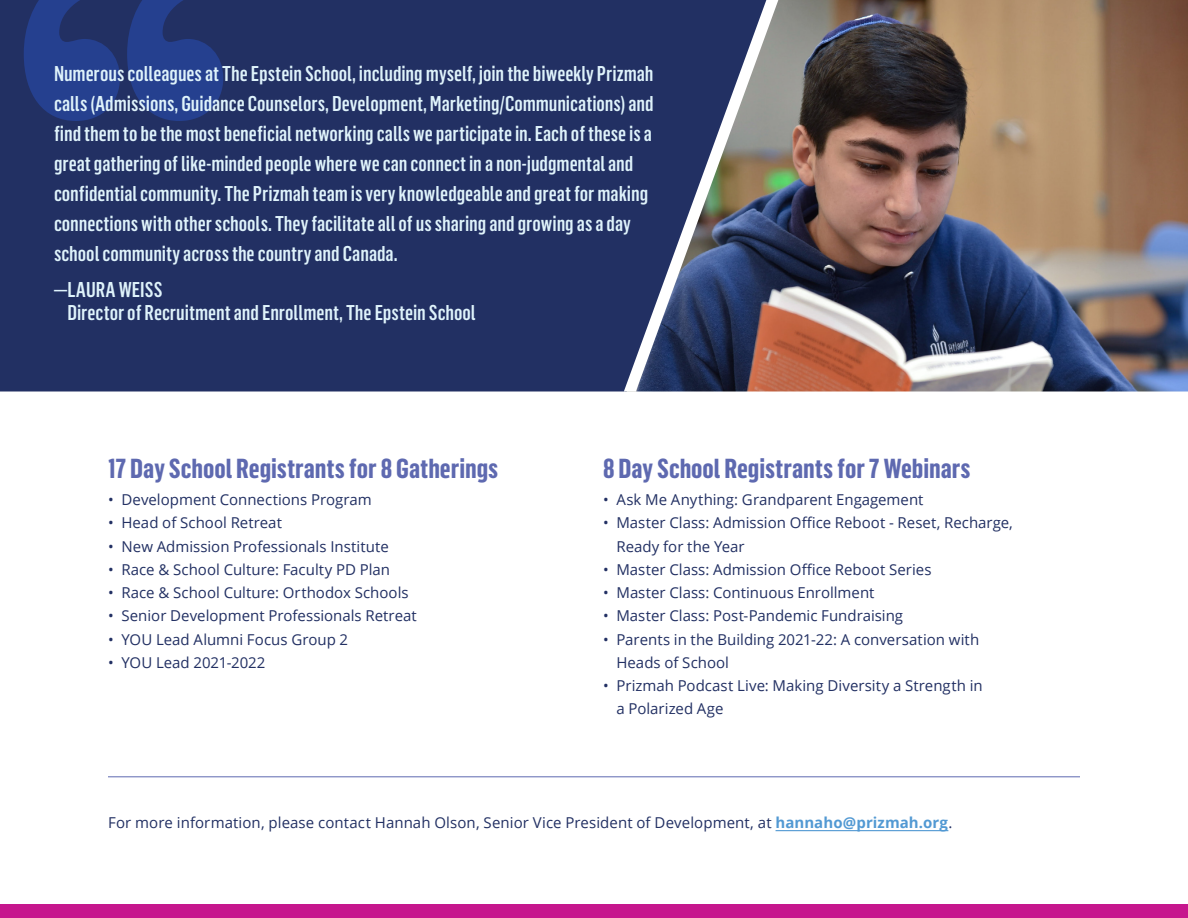
<style>
.page{position:relative;width:1188px;height:918px;background:#fff}
.page>*{position:absolute;margin:0;border:0;box-sizing:border-box;transform-origin:0 0}
.t1{font:700 27px "Flama Condensed";color:#5e69b0}
.t2{font:500 21px/30px "Flama Condensed";color:#dff3fb}
.t3{font:15px/23.2px "Open Sans";color:#223063}
.s1{font-weight:700;color:#5299d3}
</style>
<div class="page">
<hr style="left:776px;top:830px;width:172px;height:1px;background:#5299d3">
<div style="left:0;top:904px;width:1188px;height:14px;background:#c6168d"></div>
<img style="left:789px;top:0;width:399px;height:392px">
<div style="left:0;top:0;width:613px;height:392px;background:#223063"></div>
<svg style="left:24px;top:0;width:96px;height:121px;background:#243a80"></svg>
<svg style="left:127px;top:0;width:96px;height:121px;background:#243a80"></svg>
<hr style="left:108px;top:776px;width:972px;height:1px;background:#5e69b0">
<svg style="left:613px;top:0;width:176px;height:392px;background:#4b5270"></svg>
<p class="t2" style="left:54px;top:58px;width:601px">Numerous colleagues at The Epstein School, including myself, join the biweekly Prizmah calls (Admissions, Guidance Counselors, Development, Marketing/Communications) and find them to be the most beneficial networking calls we participate in. Each of these is a great gathering of like-minded people where we can connect in a non-judgmental and confidential community. The Prizmah team is very knowledgeable and great for making connections with other schools. They facilitate all of us sharing and growing as a day school community across the country and Canada.</p>
<h2 class="t2" style="left:67px;top:278px;width:410px;line-height:22.5px;text-indent:-13px">—LAURA WEISS<br>Director of Recruitment and Enrollment, The Epstein School</h2>
<h1 class="t1" style="left:108px;top:452px;width:392px">17 Day School Registrants for 8 Gatherings</h1>
<p class="t3" style="left:108px;top:488px;width:265px">• Development Connections Program</p>
<p class="t3" style="left:108px;top:511px;width:175px">• Head of School Retreat</p>
<p class="t3" style="left:108px;top:534px;width:282px">• New Admission Professionals Institute</p>
<p class="t3" style="left:108px;top:557px;width:284px">• Race &amp; School Culture: Faculty PD Plan</p>
<p class="t3" style="left:108px;top:581px;width:302px">• Race &amp; School Culture: Orthodox Schools</p>
<p class="t3" style="left:108px;top:604px;width:310px">• Senior Development Professionals Retreat</p>
<p class="t3" style="left:108px;top:627px;width:242px">• YOU Lead Alumni Focus Group 2</p>
<p class="t3" style="left:108px;top:650px;width:159px">• YOU Lead 2021-2022</p>
<h1 class="t1" style="left:603px;top:452px;width:369px">8 Day School Registrants for 7 Webinars</h1>
<p class="t3" style="left:603px;top:488px;width:322px">• Ask Me Anything: Grandparent Engagement</p>
<p class="t3" style="left:616px;top:511px;width:398px;text-indent:-14px">• Master Class: Admission Office Reboot - Reset, Recharge,<br>Ready for the Year</p>
<p class="t3" style="left:603px;top:557px;width:330px">• Master Class: Admission Office Reboot Series</p>
<p class="t3" style="left:603px;top:581px;width:273px">• Master Class: Continuous Enrollment</p>
<p class="t3" style="left:603px;top:604px;width:302px">• Master Class: Post-Pandemic Fundraising</p>
<p class="t3" style="left:616px;top:627px;width:364px;text-indent:-14px">• Parents in the Building 2021-22: A conversation with<br>Heads of School</p>
<p class="t3" style="left:616px;top:674px;width:368px;text-indent:-14px">• Prizmah Podcast Live: Making Diversity a Strength in a Polarized Age</p>
<p class="t3" style="left:108px;top:810px;width:846px">For more information, please contact Hannah Olson, Senior Vice President of Development, at <span class="s1">hannaho@prizmah.org</span>.</p>
</div>
